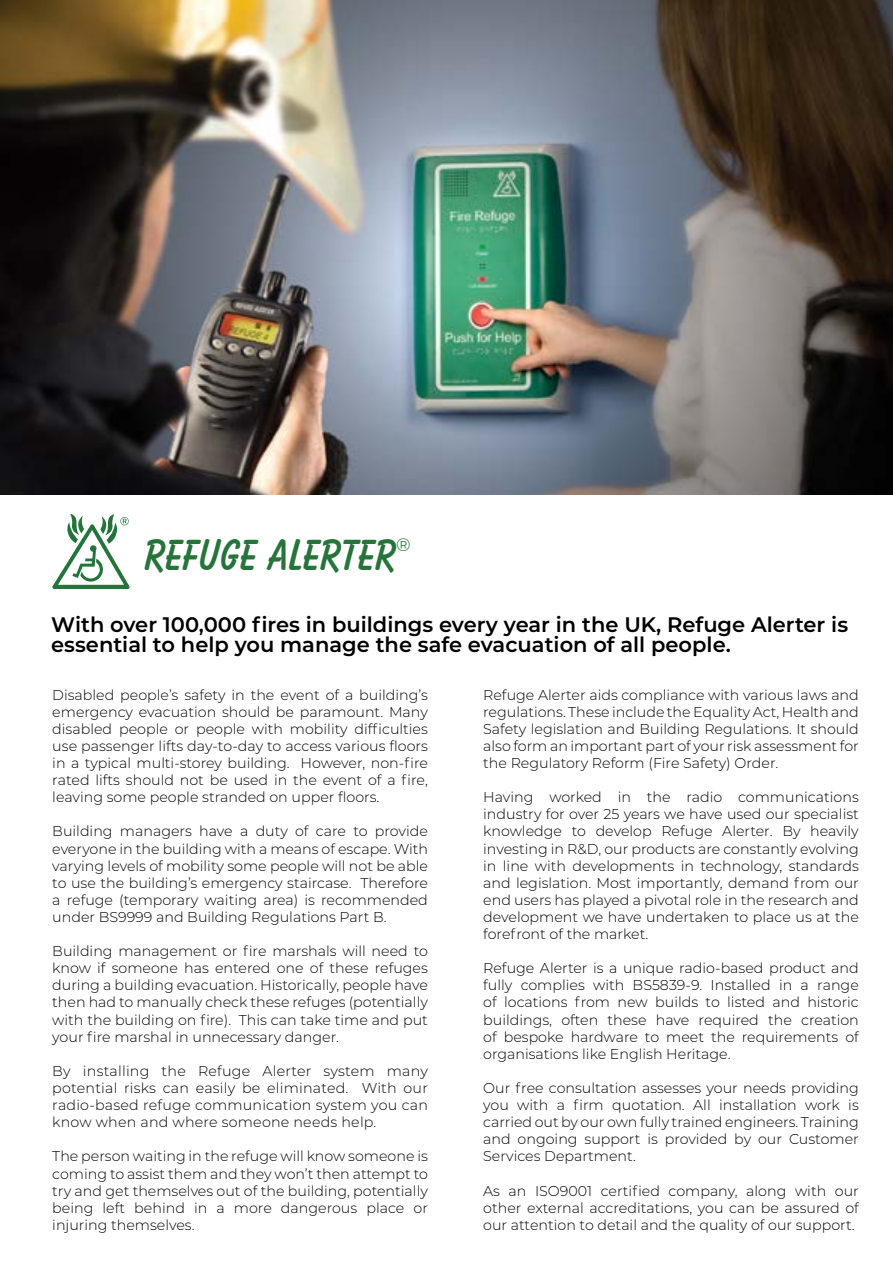
<style>
.page{position:relative;width:893px;height:1263px;background:#fff}
.page>*{position:absolute;margin:0;border:0;box-sizing:border-box;transform-origin:0 0}
.t1{font:700 45px "Balloon BT";color:#26743a}
.t2{font:600 21px/20.4px "Montserrat";color:#000101}
.t3{font:18px "Montserrat";color:#26743a}
.t4{font:300 14.25px/17.1px "Montserrat";color:#000101;text-align:justify}
</style>
<div class="page">
<svg style="left:52px;top:514px;width:78px;height:75px"></svg>
<img style="left:0;top:0;width:893px;height:494px">
<h1 class="t1" style="left:145px;top:529px;width:253px">REFUGE ALERTER</h1>
<p class="t3" style="left:396px;top:532px;width:16px">®</p>
<h2 class="t2" style="left:51px;top:613px;width:798px">With over 100,000 fires in buildings every year in the UK, Refuge Alerter is essential to help you manage the safe evacuation of all people.</h2>
<p class="t4" style="left:52px;top:685px;width:377px">Disabled people’s safety in the event of a building’s emergency evacuation should be paramount. Many disabled people or people with mobility difficulties use passenger lifts day-to-day to access various floors in a typical multi-storey building. However, non-fire rated lifts should not be used in the event of a fire, leaving some people stranded on upper floors.</p>
<p class="t4" style="left:52px;top:822px;width:377px">Building managers have a duty of care to provide everyone in the building with a means of escape. With varying levels of mobility some people will not be able to use the building’s emergency staircase. Therefore a refuge (temporary waiting area) is recommended under BS9999 and Building Regulations Part B.</p>
<p class="t4" style="left:52px;top:942px;width:377px">Building management or fire marshals will need to know if someone has entered one of these refuges during a building evacuation. Historically, people have then had to manually check these refuges (potentially with the building on fire). This can take time and put your fire marshal in unnecessary danger.</p>
<p class="t4" style="left:52px;top:1062px;width:377px">By installing the Refuge Alerter system many potential risks can easily be eliminated. With our radio-based refuge communication system you can know when and where someone needs help.</p>
<p class="t4" style="left:52px;top:1147px;width:377px">The person waiting in the refuge will know someone is coming to assist them and they won’t then attempt to try and get themselves out of the building, potentially being left behind in a more dangerous place or injuring themselves.</p>
<p class="t4" style="left:483px;top:685px;width:377px">Refuge Alerter aids compliance with various laws and regulations. These include the Equality Act, Health and Safety legislation and Building Regulations. It should also form an important part of your risk assessment for the Regulatory Reform (Fire Safety) Order.</p>
<p class="t4" style="left:483px;top:788px;width:377px">Having worked in the radio communications industry for over 25 years we have used our specialist knowledge to develop Refuge Alerter. By heavily investing in R&amp;D, our products are constantly evolving in line with developments in technology, standards and legislation. Most importantly, demand from our end users has played a pivotal role in the research and development we have undertaken to place us at the forefront of the market.</p>
<p class="t4" style="left:483px;top:959px;width:377px">Refuge Alerter is a unique radio-based product and fully complies with BS5839-9. Installed in a range of locations from new builds to listed and historic buildings, often these have required the creation of bespoke hardware to meet the requirements of organisations like English Heritage.</p>
<p class="t4" style="left:483px;top:1079px;width:377px">Our free consultation assesses your needs providing you with a firm quotation. All installation work is carried out by our own fully trained engineers. Training and ongoing support is provided by our Customer Services Department.</p>
<p class="t4" style="left:483px;top:1181px;width:377px">As an ISO9001 certified company, along with our other external accreditations, you can be assured of our attention to detail and the quality of our support.</p>
</div>
